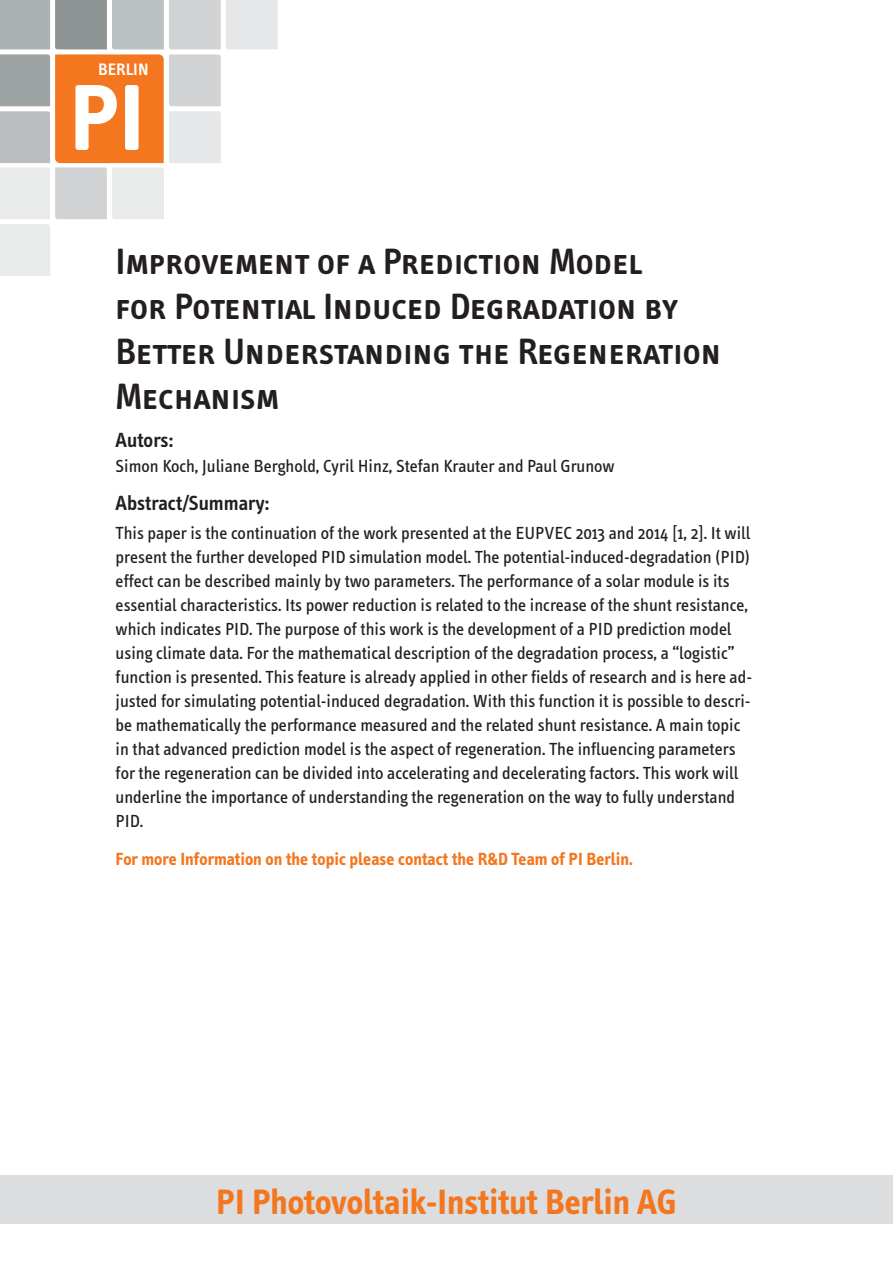
<style>
.page{position:relative;width:893px;height:1263px;background:#fff}
.page>*{position:absolute;margin:0;border:0;box-sizing:border-box;transform-origin:0 0}
.t1{font:700 95.85px "Info Text";color:#fff}
.t2{font:37.5px/45px "Info Text Semi Bold Caps";color:#231f20}
.t3{font:700 36px "Info Text";color:#f47720}
.t4{font:600 21px "Info Text";color:#231f20}
.t5{font:18px/24px "Info Text";color:#231f20}
.t6{font:700 18px "Info Text";color:#f47720}
.t7{font:600 17.1px "Info Text";color:#fff}
</style>
<div class="page">
<svg style="left:0;top:0;width:278px;height:276px"></svg>
<div style="left:0;top:1175px;width:893px;height:49px;background:#dcddde"></div>
<p class="t7" style="left:98px;top:64px;width:52px">BERLIN</p>
<h1 class="t1" style="left:69px;top:85px;width:77px">PI</h1>
<h2 class="t2" style="left:116px;top:238px;width:607px">Improvement of a Prediction Model<br>for Potential Induced Degradation by<br>Better Understanding the Regeneration<br>Mechanism</h2>
<p class="t4" style="left:116px;top:432px;width:59px">Autors:</p>
<p class="t5" style="left:116px;top:455px;width:500px">Simon Koch, Juliane Berghold, Cyril Hinz, Stefan Krauter and Paul Grunow</p>
<p class="t4" style="left:116px;top:496px;width:155px">Abstract/Summary:</p>
<p class="t5" style="left:116px;top:522px;width:638px">This paper is the continuation of the work presented at the EUPVEC 2013 and 2014 [1, 2]. It will present the further developed PID simulation model. The potential-induced-degradation (PID) effect can be described mainly by two parameters. The performance of a solar module is its essential characteristics. Its power reduction is related to the increase of the shunt resistance, which indicates PID. The purpose of this work is the development of a PID prediction model using climate data. For the mathematical description of the degradation process, a “logistic” function is presented. This feature is already applied in other fields of research and is here ad&shy;justed for simulating potential-induced degradation. With this function it is possible to descri&shy;be mathematically the performance measured and the related shunt resistance. A main topic in that advanced prediction model is the aspect of regeneration. The influencing parameters for the regeneration can be divided into accelerating and decelerating factors. This work will underline the importance of understanding the regeneration on the way to fully understand PID.</p>
<p class="t6" style="left:116px;top:853px;width:518px">For more Information on the topic please contact the R&amp;D Team of PI Berlin.</p>
<h3 class="t3" style="left:216px;top:1190px;width:462px">PI Photovoltaik-Institut Berlin AG</h3>
</div>
